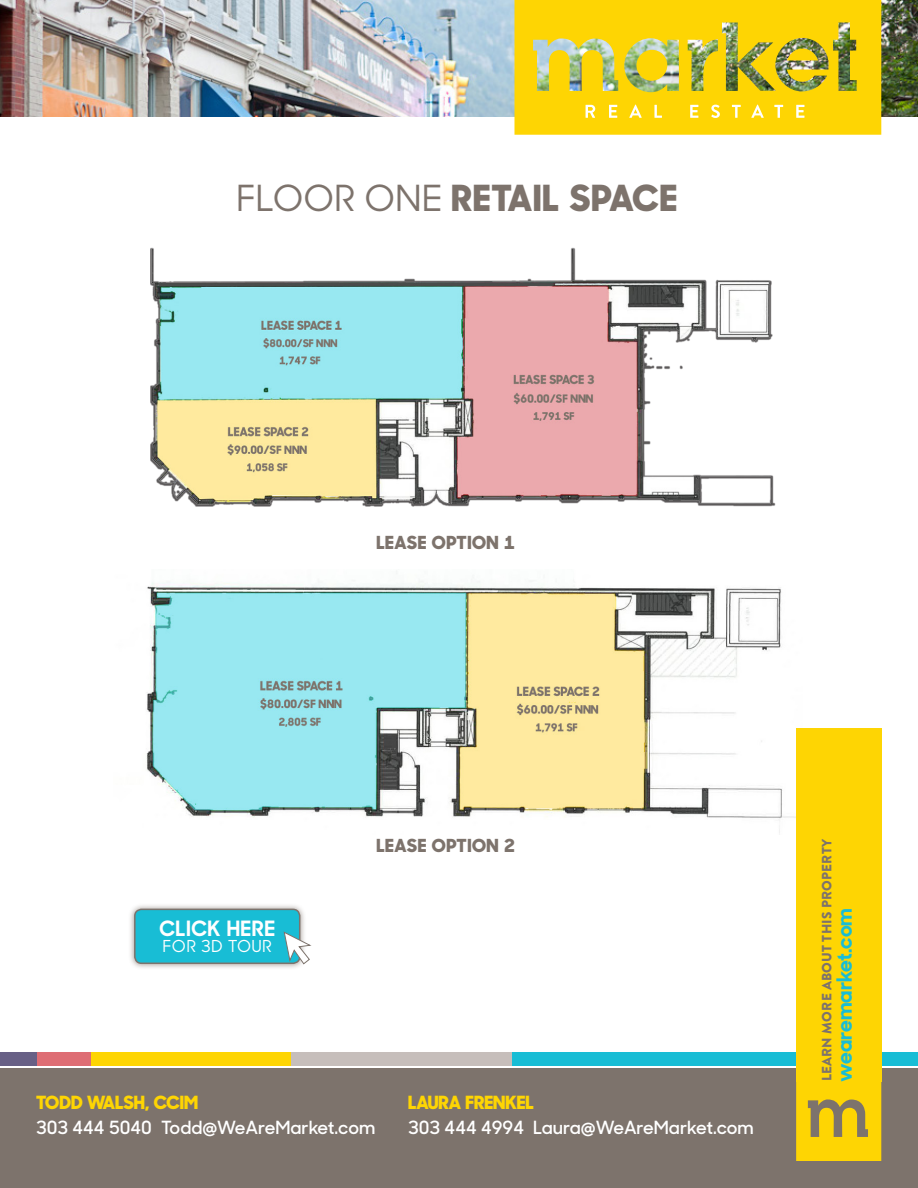
<style>
.page{position:relative;width:918px;height:1188px;background:#fff}
.page>*{position:absolute;margin:0;border:0;box-sizing:border-box;transform-origin:0 0}
.t1{font:800 36px "Sharp Sans No 1";letter-spacing:.03em;color:#7d736c}
.t2{font:700 21.15px "Sharp Sans No 1";letter-spacing:.025em;color:#fff}
.t3{font:700 21px "Sharp Sans No 1";color:#18bdd5}
.t4{font:600 18.15px "Sharp Sans No 1";color:#fff}
.t5{font:800 18.15px "Sharp Sans No 1";color:#fed503}
.t6{font:800 18px "Sharp Sans No 1";letter-spacing:.03em;color:#7d736c}
.t7{font:500 16.5px "Sharp Sans No 1";letter-spacing:.025em;color:#fff}
.t8{font:900 13.5px "Brandon Grotesque";letter-spacing:.02em;color:#7d736c}
.s1{font-weight:500}
</style>
<div class="page">
<img style="left:0;top:0;width:918px;height:116px">
<img style="left:514px;top:0;width:367px;height:135px">
<svg style="left:586px;top:105px;width:9px;height:13px"></svg>
<svg style="left:609px;top:105px;width:8px;height:13px"></svg>
<svg style="left:629px;top:105px;width:13px;height:13px"></svg>
<svg style="left:654px;top:105px;width:8px;height:13px"></svg>
<svg style="left:690px;top:105px;width:8px;height:13px"></svg>
<svg style="left:711px;top:105px;width:9px;height:13px"></svg>
<svg style="left:732px;top:105px;width:9px;height:13px"></svg>
<svg style="left:751px;top:105px;width:13px;height:13px"></svg>
<svg style="left:774px;top:105px;width:9px;height:13px"></svg>
<svg style="left:796px;top:105px;width:8px;height:13px"></svg>
<div style="left:0;top:1069px;width:918px;height:119px;background:#7d736c"></div>
<div style="left:512px;top:1052px;width:406px;height:14px;background:#18bdd5"></div>
<div style="left:290px;top:1052px;width:222px;height:14px;background:#c6bebb"></div>
<div style="left:91px;top:1052px;width:199px;height:14px;background:#fed503"></div>
<div style="left:37px;top:1052px;width:54px;height:14px;background:#de6d74"></div>
<div style="left:0;top:1052px;width:37px;height:14px;background:#686086"></div>
<img style="left:146px;top:571px;width:650px;height:262px">
<div style="left:796px;top:728px;width:85px;height:354px;background:#fed503"></div>
<svg style="left:796px;top:1082px;width:85px;height:79px"></svg>
<div style="left:128px;top:903px;width:178px;height:67px;background:#7d736c;opacity:.75"></div>
<div style="left:135px;top:909px;width:165px;height:54px;background:#18bdd5;border-radius:7px"></div>
<div style="left:134px;top:909px;width:166px;height:55px;border:2px solid #7d736c;border-radius:7px"></div>
<svg style="left:284px;top:932px;width:27px;height:32px"></svg>
<img style="left:150px;top:247px;width:626px;height:260px">
<p class="t1" style="left:236px;top:172px;width:442px"><span class="s1">FLOOR ONE</span> RETAIL SPACE</p>
<p class="t6" style="left:376px;top:529px;width:140px">LEASE OPTION 1</p>
<p class="t2" style="left:159px;top:913px;width:117px">CLICK HERE</p>
<p class="t7" style="left:162px;top:934px;width:111px">FOR 3D TOUR</p>
<p class="t6" style="left:376px;top:832px;width:140px">LEASE OPTION 2</p>
<p class="t5" style="left:36px;top:1089px;width:163px">TODD WALSH, CCIM</p>
<p class="t4" style="left:36px;top:1115px;width:341px">303 444 5040 Todd@WeAreMarket.com</p>
<p class="t5" style="left:408px;top:1089px;width:127px">LAURA FRENKEL</p>
<p class="t4" style="left:408px;top:1115px;width:347px">303 444 4994 Laura@WeAreMarket.com</p>
<p class="t8" style="left:817px;top:1081px;width:245px;rotate:-90deg">LEARN MORE ABOUT THIS PROPERTY</p>
<p class="t3" style="left:829px;top:1082px;width:175px;rotate:-90deg">wearemarket.com</p>
</div>
